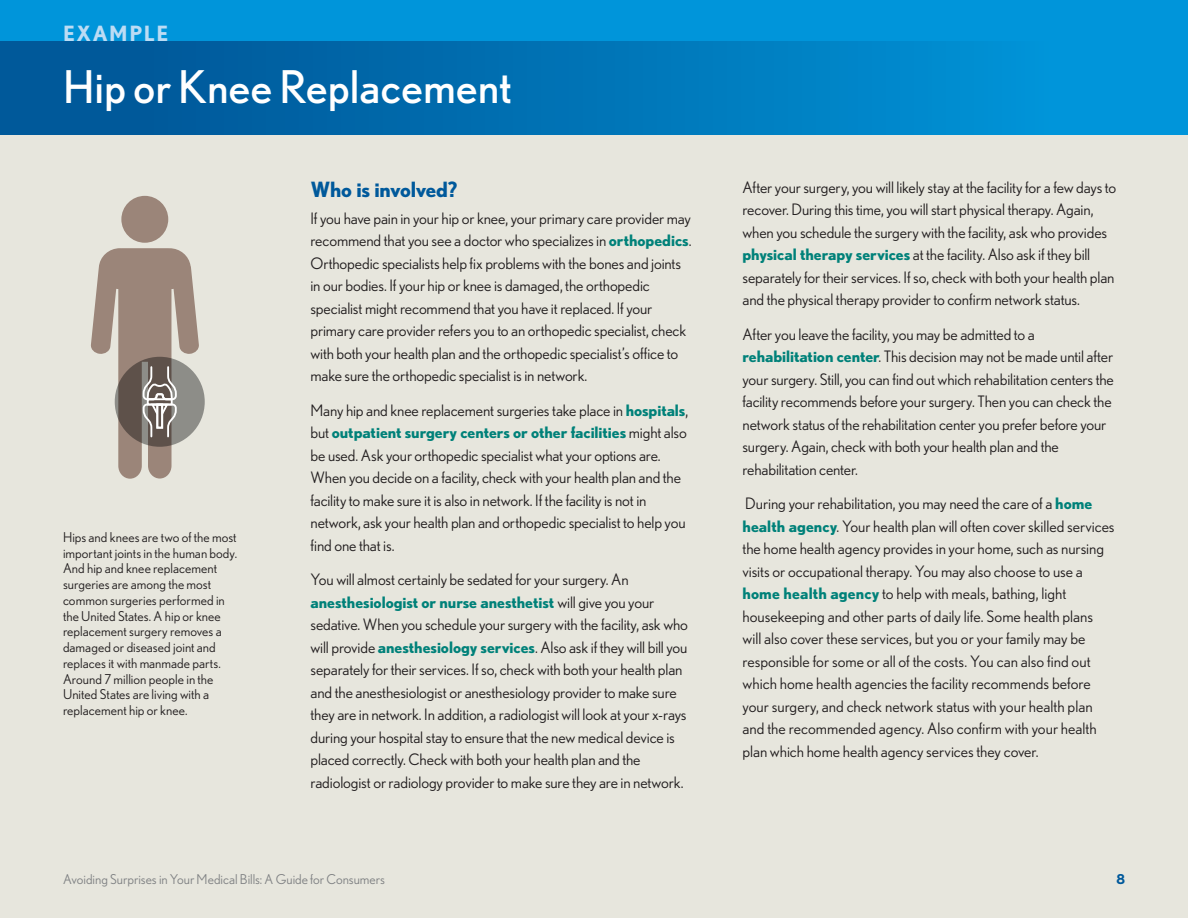
<style>
.page{position:relative;width:1188px;height:918px;background:#fff}
.page>*{position:absolute;margin:0;border:0;box-sizing:border-box;transform-origin:0 0}
.t1{font:45px "Nobel";color:#fff}
.t2{font:700 21px "Nobel";letter-spacing:-.015em;color:#00599b}
.t3{font:700 21px "Nobel";letter-spacing:.075em;color:#bcdcf4}
.t4{font:15.75px/22.5px "Nobel";letter-spacing:-.01em;color:#221e1f}
.t5{font:13.5px/15.8px "Nobel";letter-spacing:.005em;color:#221e1f}
.t6{font:13.5px "Nobel";color:#808284}
.t7{font:700 13.5px "Nobel";color:#00599b}
.s1{font-weight:700;color:#008179}
</style>
<div class="page">
<div style="left:0;top:0;width:1188px;height:135px;background:linear-gradient(to right,#005393,#0099de)"></div>
<div style="left:0;top:0;width:1188px;height:40px;background:#0095da"></div>
<div style="left:0;top:135px;width:1188px;height:783px;background:#e7e6dd"></div>
<div style="left:121px;top:196px;width:47px;height:47px;background:#9b8579;border-radius:50%"></div>
<svg style="left:115px;top:357px;width:90px;height:90px"></svg>
<svg style="left:91px;top:248px;width:108px;height:231px"></svg>
<div style="left:156px;top:404px;width:7px;height:25px;border:2px solid #fff"></div>
<h2 class="t3" style="left:63px;top:20px;width:107px">EXAMPLE</h2>
<h1 class="t1" style="left:63px;top:61px;width:451px">Hip or Knee Replacement</h1>
<p class="t5" style="left:63px;top:529px;width:176px">Hips and knees are two of the most important joints in the human body.<br>And hip and knee replacement surgeries are among the most common surgeries performed in the United States. A hip or knee replacement surgery removes a damaged or diseased joint and replaces it with manmade parts.<br>Around 7 million people in the<br>United States are living with a replacement hip or knee.</p>
<h2 class="t2" style="left:310px;top:177px;width:148px">Who is involved?</h2>
<p class="t4" style="left:310px;top:207px;width:383px">If you have pain in your hip or knee, your primary care provider may recommend that you see a doctor who specializes in <span class="s1">orthopedics</span>.<br>Orthopedic specialists help fix problems with the bones and joints in our bodies. If your hip or knee is damaged, the orthopedic specialist might recommend that you have it replaced. If your primary care provider refers you to an orthopedic specialist, check with both your health plan and the orthopedic specialist’s office to make sure the orthopedic specialist is in network.</p>
<p class="t4" style="left:310px;top:399px;width:379px">Many hip and knee replacement surgeries take place in <span class="s1">hospitals</span>, but <span class="s1">outpatient surgery centers or other facilities</span> might also be used. Ask your orthopedic specialist what your options are.<br>When you decide on a facility, check with your health plan and the facility to make sure it is also in network. If the facility is not in network, ask your health plan and orthopedic specialist to help you find one that is.</p>
<p class="t4" style="left:310px;top:568px;width:379px">You will almost certainly be sedated for your surgery. An <span class="s1">anesthesiologist or nurse anesthetist</span> will give you your sedative. When you schedule your surgery with the facility, ask who will provide <span class="s1">anesthesiology services</span>. Also ask if they will bill you separately for their services. If so, check with both your health plan and the anesthesiologist or anesthesiology provider to make sure they are in network. In addition, a radiologist will look at your x-rays during your hospital stay to ensure that the new medical device is placed correctly. Check with both your health plan and the radiologist or radiology provider to make sure they are in network.</p>
<p class="t4" style="left:742px;top:176px;width:375px">After your surgery, you will likely stay at the facility for a few days to recover. During this time, you will start physical therapy. Again, when you schedule the surgery with the facility, ask who provides <span class="s1">physical therapy services</span> at the facility. Also ask if they bill separately for their services. If so, check with both your health plan and the physical therapy provider to confirm network status.</p>
<p class="t4" style="left:742px;top:323px;width:373px">After you leave the facility, you may be admitted to a <span class="s1">rehabilitation center</span>. This decision may not be made until after your surgery. Still, you can find out which rehabilitation centers the facility recommends before your surgery. Then you can check the network status of the rehabilitation center you prefer before your surgery. Again, check with both your health plan and the rehabilitation center.</p>
<p class="t4" style="left:742px;top:492px;width:374px">During your rehabilitation, you may need the care of a <span class="s1">home health agency</span>. Your health plan will often cover skilled services the home health agency provides in your home, such as nursing visits or occupational therapy. You may also choose to use a <span class="s1">home health agency</span> to help with meals, bathing, light housekeeping and other parts of daily life. Some health plans will also cover these services, but you or your family may be responsible for some or all of the costs. You can also find out which home health agencies the facility recommends before your surgery, and check network status with your health plan and the recommended agency. Also confirm with your health plan which home health agency services they cover.</p>
<p class="t6" style="left:63px;top:871px;width:323px">Avoiding Surprises in Your Medical Bills: A Guide for Consumers</p>
<p class="t7" style="left:1116px;top:871px;width:10px">8</p>
</div>
